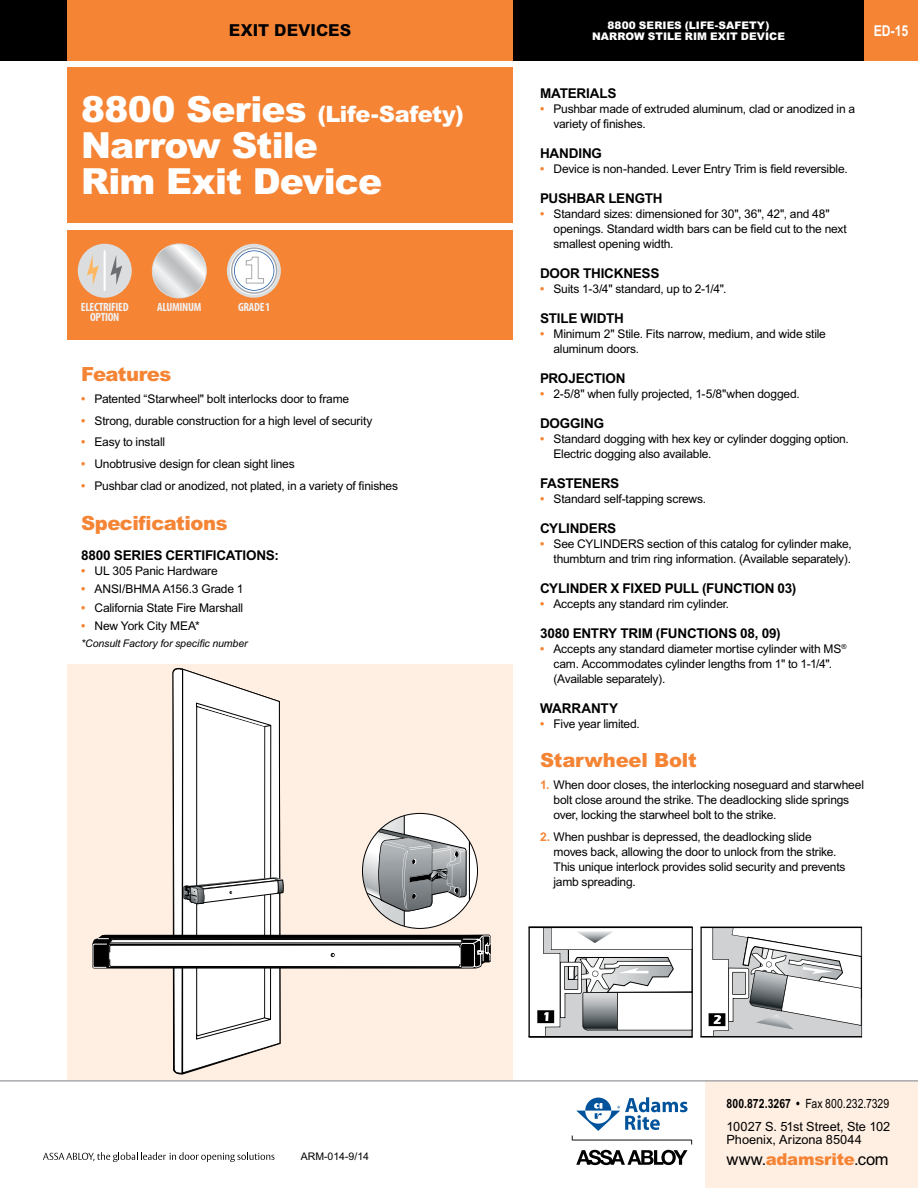
<style>
.page{position:relative;width:918px;height:1188px;background:#fff}
.page>*{position:absolute;margin:0;border:0;box-sizing:border-box;transform-origin:0 0}
.t1{font:900 36px/36px "Arial MT Std";letter-spacing:-.02em;color:#fff}
.t2{font:900 22.5px "Arial MT Std";letter-spacing:-.02em;color:#fff}
.t3{font:900 19.5px "Arial MT Std";letter-spacing:-.015em;color:#f58435}
.t4{font:900 16.5px "Arial MT Std";letter-spacing:-.015em;color:#f58435}
.t5{font:800 16.5px "Arial MT Std";letter-spacing:.005em;color:#000}
.t6{font:700 15px "Arial Narrow MT Std";color:#fff}
.t7{font:700 13.5px "Arial MT Std";letter-spacing:-.01em;color:#000}
.t8{font:12.75px/13.5px "Arial MT Std";color:#000}
.t9{font:12.75px "Arial Narrow MT Std";color:#000}
.t10{font:12px/15px "Arial MT Std";letter-spacing:-.015em;color:#000}
.t11{font:700 condensed 12px/10.1px "Myriad Pro";letter-spacing:-.025em;color:#f1f1f2;text-align:center}
.t12{font:900 10.5px/10.5px "Arial MT Std";letter-spacing:.005em;color:#fff;text-align:center}
.t13{font:italic 10.5px "Arial MT Std";letter-spacing:-.005em;color:#000}
.t14{font:10.5px "Arial MT Std";color:#000}
.s1{font-size:36px}
.s2{font-weight:700;color:#f58435}
.s3{font-weight:700}
.s4{font-weight:400;color:#000}
</style>
<div class="page">
<div style="left:705px;top:1080px;width:213px;height:108px;background:#ffefe3"></div>
<div style="left:0;top:0;width:918px;height:60px;background:#f58435"></div>
<div style="left:513px;top:0;width:351px;height:60px;background:#000"></div>
<div style="left:0;top:0;width:67px;height:60px;background:#000"></div>
<div style="left:67px;top:68px;width:446px;height:155px;background:#f58435"></div>
<div style="left:68px;top:648px;width:445px;height:432px;background:#ffefe3"></div>
<div style="left:68px;top:340px;width:445px;height:324px;background:#fff"></div>
<div style="left:68px;top:230px;width:445px;height:110px;background:#f58435"></div>
<div style="left:78px;top:244px;width:54px;height:54px;background:#dcddde;border-radius:50%"></div>
<svg style="left:87px;top:255px;width:12px;height:30px"></svg>
<svg style="left:110px;top:255px;width:12px;height:30px"></svg>
<hr style="left:104px;top:251px;width:2px;height:39px;background:#fff">
<svg style="left:151px;top:244px;width:56px;height:55px"></svg>
<svg style="left:528px;top:927px;width:165px;height:111px"></svg>
<svg style="left:701px;top:927px;width:161px;height:111px"></svg>
<svg style="left:92px;top:668px;width:399px;height:406px"></svg>
<svg style="left:43px;top:1152px;width:232px;height:10px"></svg>
<hr style="left:0;top:1080px;width:918px;height:2px;background:#a7a9ac">
<svg style="left:572px;top:1097px;width:120px;height:68px"></svg>
<svg style="left:227px;top:244px;width:54px;height:54px"></svg>
<p class="t12" style="left:592px;top:20px;width:193px">8800 Series (Life-Safety)<br>Narrow Stile Rim Exit Device</p>
<h3 class="t5" style="left:229px;top:21px;width:124px">EXIT DEVICES</h3>
<p class="t6" style="left:874px;top:22px;width:36px">ED-15</p>
<h2 class="t2" style="left:81px;top:100px;width:384px"><span class="s1">8800 Series</span> (Life-Safety)</h2>
<h1 class="t1" style="left:81px;top:126px;width:303px">Narrow Stile<br>Rim Exit Device</h1>
<p class="t11" style="left:81px;top:302px;width:49px">ELECTRIFIED<br>OPTION</p>
<p class="t11" style="left:157px;top:302px;width:46px">ALUMINUM</p>
<p class="t11" style="left:238px;top:302px;width:28px">GRADE</p>
<h3 class="t3" style="left:81px;top:362px;width:92px">Features</h3>
<p class="t10" style="left:81px;top:391px;width:270px"><span class="s2">•</span> Patented “Starwheel" bolt interlocks door to frame</p>
<p class="t10" style="left:81px;top:413px;width:293px"><span class="s2">•</span> Strong, durable construction for a high level of security</p>
<p class="t10" style="left:81px;top:435px;width:86px"><span class="s2">•</span> Easy to install</p>
<p class="t10" style="left:81px;top:456px;width:215px"><span class="s2">•</span> Unobtrusive design for clean sight lines</p>
<p class="t10" style="left:81px;top:478px;width:319px"><span class="s2">•</span> Pushbar clad or anodized, not plated, in a variety of finishes</p>
<h3 class="t3" style="left:81px;top:510px;width:148px">Specifications</h3>
<p class="t7" style="left:81px;top:547px;width:200px">8800 SERIES CERTIFICATIONS:</p>
<p class="t10" style="left:81px;top:563px;width:138px"><span class="s2">•</span> UL 305 Panic Hardware</p>
<p class="t10" style="left:81px;top:581px;width:164px"><span class="s2">•</span> ANSI/BHMA A156.3 Grade 1</p>
<p class="t10" style="left:81px;top:600px;width:164px"><span class="s2">•</span> California State Fire Marshall</p>
<p class="t10" style="left:81px;top:618px;width:120px"><span class="s2">•</span> New York City MEA*</p>
<p class="t13" style="left:81px;top:637px;width:168px">*Consult Factory for specific number</p>
<p class="t7" style="left:540px;top:85px;width:77px">MATERIALS</p>
<p class="t10" style="left:554px;top:101px;width:303px;text-indent:-14px"><span class="s2">•</span> Pushbar made of extruded aluminum, clad or anodized in a variety of finishes.</p>
<p class="t7" style="left:540px;top:145px;width:64px">HANDING</p>
<p class="t10" style="left:540px;top:161px;width:309px"><span class="s2">•</span> Device is non-handed. Lever Entry Trim is field reversible.</p>
<p class="t7" style="left:540px;top:190px;width:122px">PUSH BAR LENGTH</p>
<p class="t10" style="left:554px;top:206px;width:295px;text-indent:-14px"><span class="s2">•</span> Standard sizes: dimensioned for 30", 36", 42", and 48" openings. Standard width bars can be field cut to the next smallest opening width.</p>
<p class="t7" style="left:540px;top:265px;width:111px">DOOR TH ICKNESS</p>
<p class="t10" style="left:540px;top:281px;width:188px"><span class="s2">•</span> Suits 1-3/4" standard, up to 2-1/4".</p>
<p class="t7" style="left:540px;top:310px;width:83px">STILE WIDTH</p>
<p class="t10" style="left:554px;top:326px;width:274px;text-indent:-14px"><span class="s2">•</span> Minimum 2" Stile. Fits narrow, medium, and wide stile aluminum doors.</p>
<p class="t7" style="left:540px;top:370px;width:87px">PROJECTION</p>
<p class="t10" style="left:540px;top:386px;width:261px"><span class="s2">•</span> 2-5/8" when fully projected, 1-5/8"when dogged.</p>
<p class="t7" style="left:540px;top:415px;width:66px">DOGGING</p>
<p class="t10" style="left:554px;top:431px;width:297px;text-indent:-14px"><span class="s2">•</span> Standard dogging with hex key or cylinder dogging option.<br>Electric dogging also available.</p>
<p class="t7" style="left:540px;top:475px;width:79px">FASTENERS</p>
<p class="t10" style="left:540px;top:491px;width:168px"><span class="s2">•</span> Standard self-tapping screws.</p>
<p class="t7" style="left:540px;top:520px;width:76px">CYLINDERS</p>
<p class="t10" style="left:540px;top:536px;width:313px;text-align:right"><span class="s2">•</span> See CYLINDERS section of this catalog for cylinder make, thumbturn and trim ring information. (Available separately).</p>
<p class="t7" style="left:540px;top:580px;width:258px">CYLINDER X FIXED PULL (FUNCTION 03)</p>
<p class="t10" style="left:540px;top:596px;width:191px"><span class="s2">•</span> Accepts any standard rim cylinder.</p>
<p class="t7" style="left:540px;top:625px;width:242px">3080 E NTRY TRIM (FUNCTIONS 08, 09)</p>
<p class="t10" style="left:554px;top:641px;width:295px;text-indent:-14px"><span class="s2">•</span> Accepts any standard diameter mortise cylinder with MS<sup>® </sup>cam. Accommodates cylinder lengths from 1" to 1-1/4". (Available separately).</p>
<p class="t7" style="left:540px;top:700px;width:80px">WARRANTY</p>
<p class="t10" style="left:540px;top:716px;width:101px"><span class="s2">•</span> Five year limited.</p>
<h3 class="t3" style="left:540px;top:748px;width:158px">Starwheel Bolt</h3>
<p class="t10" style="left:554px;top:777px;width:312px;text-indent:-14px"><span class="s2">1.</span> When door closes, the interlocking noseguard and starwheel bolt close around the strike. The deadlocking slide springs over, locking the starwheel bolt to the strike.</p>
<p class="t10" style="left:554px;top:829px;width:294px;text-indent:-14px"><span class="s2">2.</span> When pushbar is depressed, the deadlocking slide moves back, allowing the door to unlock from the strike.<br>This unique interlock provides solid security and prevents jamb spreading.</p>
<p class="t9" style="left:727px;top:1096px;width:164px"><span class="s3">800.872.3267 •</span> Fax 800.232.7329</p>
<p class="t8" style="left:727px;top:1119px;width:165px">10027 S. 51st Street, Ste 102<br>Phoenix, Arizona 85044</p>
<p class="t14" style="left:301px;top:1150px;width:70px">ARM-014-9/14</p>
<h3 class="t4" style="left:727px;top:1149px;width:164px"><span class="s4">www.</span>adamsrite<span class="s4">.com</span></h3>
</div>
